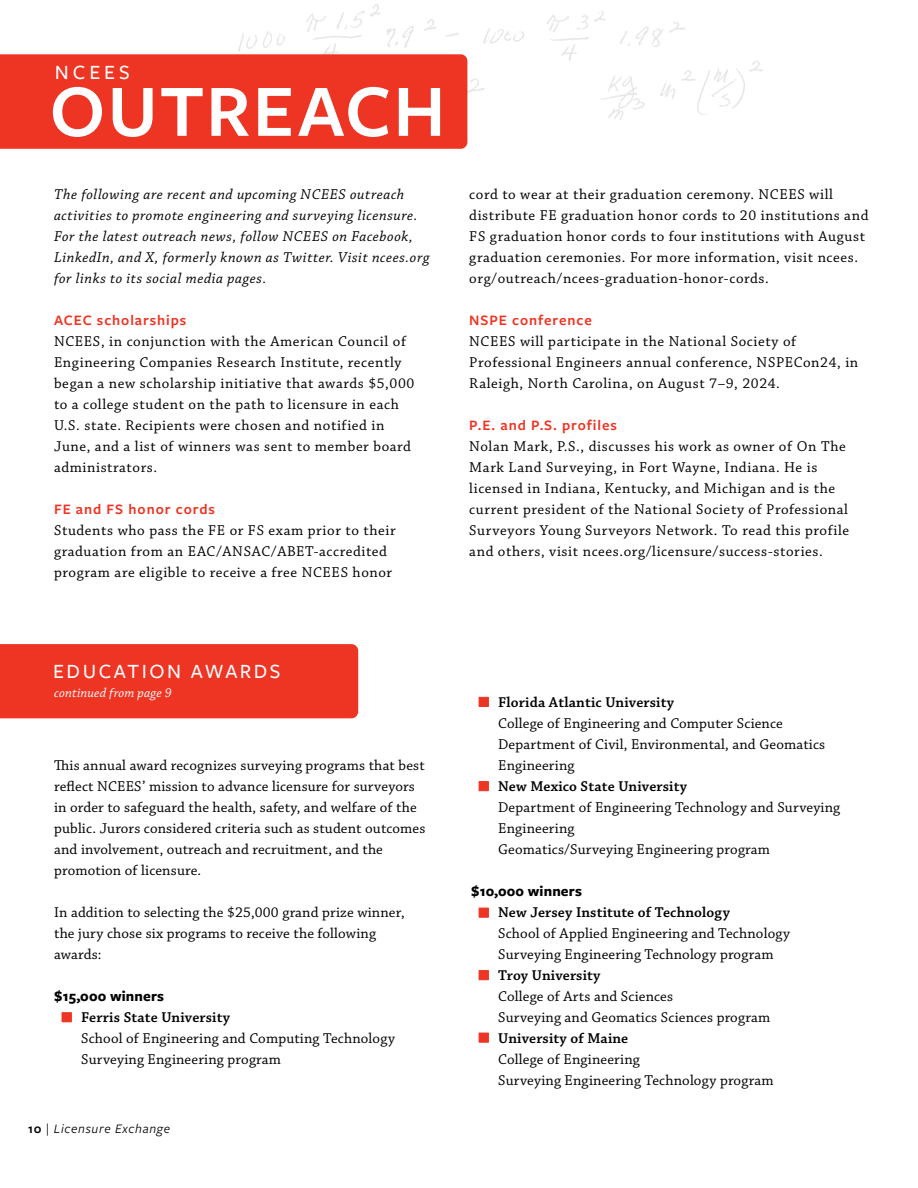
<style>
.page{position:relative;width:918px;height:1188px;background:#fff}
.page>*{position:absolute;margin:0;border:0;box-sizing:border-box;transform-origin:0 0}
.t1{font:600 76.5px "Freight Sans Pro";letter-spacing:.025em;color:#fff}
.t2{font:500 21px "Freight Sans Pro";letter-spacing:.12em;color:#fff}
.t3{font:15px/21px "Chaparral Pro";letter-spacing:.035em;color:#000}
.t4{font:15px/21px "Chaparral Pro";letter-spacing:.01em;color:#000}
.t5{font:italic 15px/21px "Chaparral Pro";letter-spacing:.04em;color:#000}
.t6{font:600 15px "Chaparral Pro";letter-spacing:.01em;color:#000}
.t7{font:600 15px "Freight Sans Pro";letter-spacing:.06em;color:#ee3524}
.t8{font:700 15px "Freight Sans Pro";letter-spacing:.01em;color:#000}
.t9{font:italic 13.5px "Freight Sans Pro";letter-spacing:.05em;color:#000}
.t10{font:italic 13.5px "Chaparral Pro";letter-spacing:.01em;color:#fff}
.s1{font-weight:600;font-style:normal}
.s2{font-style:normal}
</style>
<div class="page">
<img style="left:238px;top:4px;width:525px;height:119px">
<div style="left:0;top:54px;width:467px;height:95px;background:#ee3524"></div>
<div style="left:0;top:644px;width:358px;height:74px;background:#ee3524"></div>
<div style="left:62px;top:1012px;width:10px;height:10px;background:#ee3524;border:1px solid #ee3524"></div>
<div style="left:479px;top:697px;width:10px;height:10px;background:#ee3524;border:1px solid #ee3524"></div>
<div style="left:479px;top:781px;width:10px;height:10px;background:#ee3524;border:1px solid #ee3524"></div>
<div style="left:479px;top:908px;width:10px;height:10px;background:#ee3524;border:1px solid #ee3524"></div>
<div style="left:479px;top:970px;width:10px;height:10px;background:#ee3524;border:1px solid #ee3524"></div>
<div style="left:479px;top:1033px;width:10px;height:10px;background:#ee3524;border:1px solid #ee3524"></div>
<h2 class="t2" style="left:55px;top:58px;width:77px">NCEES</h2>
<h1 class="t1" style="left:50px;top:59px;width:398px">OUTREACH</h1>
<p class="t5" style="left:54px;top:184px;width:377px">The following are recent and upcoming NCEES outreach activities to promote engineering and surveying licensure.<br>For the latest outreach news, follow NCEES on Facebook, LinkedIn, and X, formerly known as Twitter. Visit ncees.org for links to its social media pages.</p>
<p class="t7" style="left:54px;top:310px;width:134px">ACEC scholarships</p>
<p class="t3" style="left:54px;top:331px;width:362px">NCEES, in conjunction with the American Council of Engineering Companies Research Institute, recently began a new scholarship initiative that awards $5,000 to a college student on the path to licensure in each U.S. state. Recipients were chosen and notified in June, and a list of winners was sent to member board administrators.</p>
<p class="t7" style="left:54px;top:499px;width:163px">FE and FS honor cords</p>
<p class="t3" style="left:54px;top:520px;width:343px">Students who pass the FE or FS exam prior to their graduation from an EAC/ANSAC/ABET-accredited program are eligible to receive a free NCEES honor</p>
<p class="t3" style="left:469px;top:184px;width:401px">cord to wear at their graduation ceremony. NCEES will distribute FE graduation honor cords to 20 institutions and FS graduation honor cords to four institutions with August graduation ceremonies. For more information, visit ncees. org/outreach/ncees-graduation-honor-cords.</p>
<p class="t7" style="left:469px;top:310px;width:124px">NSPE conference</p>
<p class="t3" style="left:469px;top:331px;width:390px">NCEES will participate in the National Society of<br>Professional Engineers annual conference, NSPECon24, in<br>Raleigh, North Carolina, on August 7–9, 2024.</p>
<p class="t7" style="left:469px;top:415px;width:149px">P.E. and P.S. profiles</p>
<p class="t3" style="left:469px;top:436px;width:381px">Nolan Mark, P.S., discusses his work as owner of On The Mark Land Surveying, in Fort Wayne, Indiana. He is licensed in Indiana, Kentucky, and Michigan and is the current president of the National Society of Professional Surveyors Young Surveyors Network. To read this profile and others, visit ncees.org/licensure/success-stories.</p>
<h2 class="t2" style="left:53px;top:657px;width:229px">EDUCATION AWARDS</h2>
<p class="t10" style="left:54px;top:685px;width:119px">continued from page 9</p>
<p class="t4" style="left:54px;top:755px;width:373px">This annual award recognizes surveying programs that best reflect NCEES’ mission to advance licensure for surveyors in order to safeguard the health, safety, and welfare of the public. Jurors considered criteria such as student outcomes and involvement, outreach and recruitment, and the promotion of licensure.</p>
<p class="t4" style="left:54px;top:902px;width:352px">In addition to selecting the $25,000 grand prize winner, the jury chose six programs to receive the following awards:</p>
<p class="t8" style="left:54px;top:986px;width:112px">$15,000 winners</p>
<p class="t6" style="left:81px;top:1009px;width:150px">Ferris State University</p>
<p class="t4" style="left:81px;top:1028px;width:315px">School of Engineering and Computing Technology<br>Surveying Engineering program</p>
<p class="t9" style="left:28px;top:1120px;width:144px"><span class="s1">10</span> <span class="s2">|</span> Licensure Exchange</p>
<p class="t6" style="left:498px;top:693px;width:177px">Florida Atlantic University</p>
<p class="t4" style="left:498px;top:713px;width:329px">College of Engineering and Computer Science<br>Department of Civil, Environmental, and Geomatics<br>Engineering</p>
<p class="t6" style="left:498px;top:777px;width:190px">New Mexico State University</p>
<p class="t4" style="left:498px;top:797px;width:344px">Department of Engineering Technology and Surveying<br>Engineering<br>Geomatics/Surveying Engineering program</p>
<p class="t8" style="left:471px;top:880px;width:112px">$10,000 winners</p>
<p class="t6" style="left:498px;top:903px;width:233px">New Jersey Institute of Technology</p>
<p class="t4" style="left:498px;top:923px;width:294px">School of Applied Engineering and Technology<br>Surveying Engineering Technology program</p>
<p class="t6" style="left:498px;top:966px;width:104px">Troy University</p>
<p class="t4" style="left:498px;top:986px;width:273px">College of Arts and Sciences<br>Surveying and Geomatics Sciences program</p>
<p class="t6" style="left:498px;top:1029px;width:132px">University of Maine</p>
<p class="t4" style="left:498px;top:1049px;width:277px">College of Engineering<br>Surveying Engineering Technology program</p>
</div>
